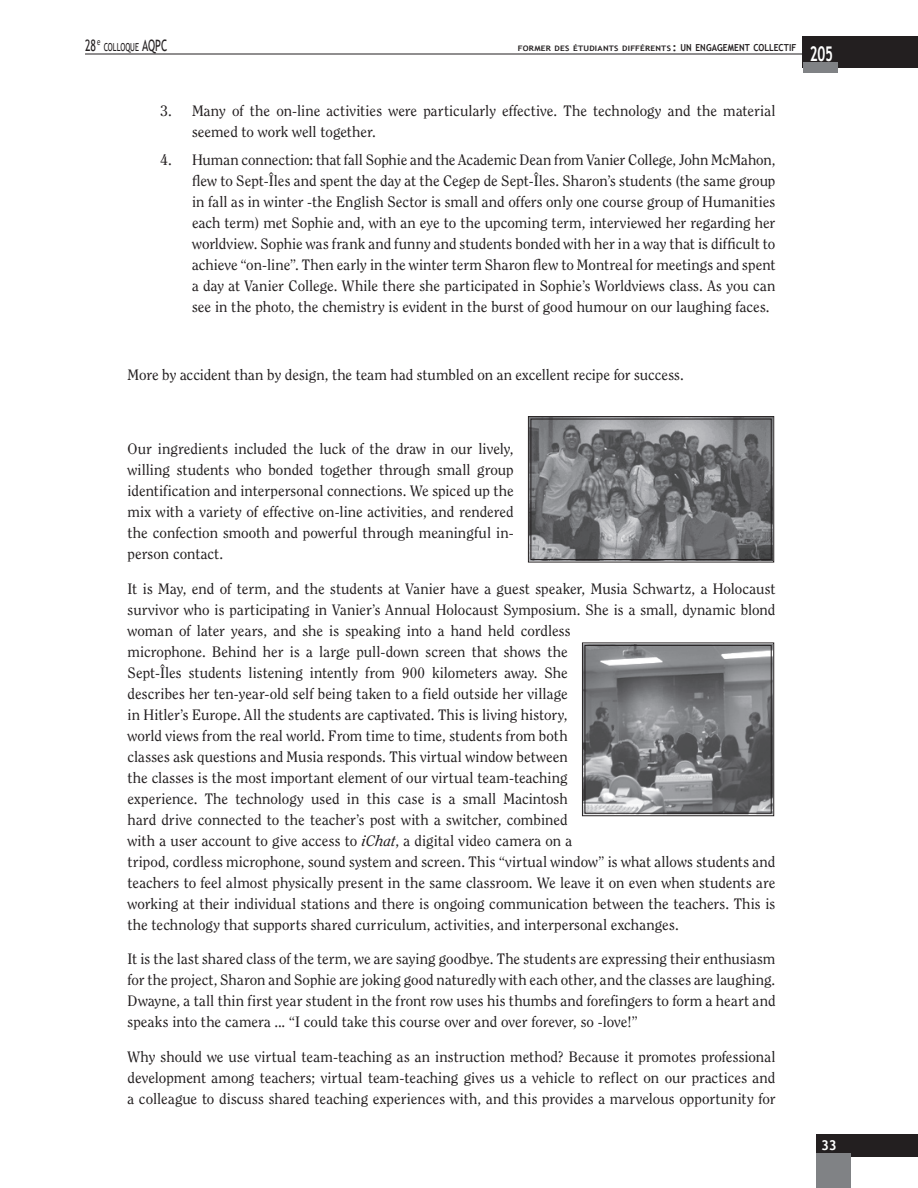
<style>
.page{position:relative;width:918px;height:1188px;background:#fff}
.page>*{position:absolute;margin:0;border:0;box-sizing:border-box;transform-origin:0 0}
.t1{font:700 20.25px "Trebuchet MS";color:#fff;scale:.67 1}
.t2{font:15.75px "Trebuchet MS";color:#231f20;scale:.67 1}
.t3{font:15px/21px "Clearface";color:#231f20;text-align:justify}
.t4{font:700 13.5px "Trebuchet MS";color:#fff}
.t5{font:10.95px "Trebuchet MS";color:#231f20;scale:.67 1}
.t6{font:700 7.5px "Trebuchet MS";letter-spacing:.025em;color:#231f20;scale:1.11 1}
.s1{font-size:15.75px}
.s2{font-size:10.8px}
.s3{font-size:9.6px}
.s4{font-style:italic}
</style>
<div class="page">
<svg style="left:528px;top:416px;width:246px;height:147px;background:#77787b"></svg>
<div style="left:531px;top:419px;width:241px;height:141px;border:1px solid #231f20"></div>
<svg style="left:582px;top:642px;width:192px;height:174px;background:#7e7f81"></svg>
<div style="left:585px;top:645px;width:186px;height:169px;border:1px solid #231f20"></div>
<hr style="left:85px;top:54px;width:752px;height:1px;background:#231f20">
<div style="left:803px;top:36px;width:115px;height:31px;background:#231f20"></div>
<div style="left:803px;top:63px;width:35px;height:10px;background:#808285"></div>
<div style="left:816px;top:1134px;width:102px;height:22px;background:#231f20"></div>
<div style="left:816px;top:1153px;width:35px;height:35px;background:#808285"></div>
<p class="t2" style="left:85px;top:36px;width:25px">28 <sup>E</sup></p>
<p class="t5" style="left:104px;top:40px;width:97px">COLLOQUE <span class="s1">AQPC</span></p>
<h1 class="t1" style="left:810px;top:41px;width:36px">205</h1>
<p class="t6" style="left:518px;top:43px;width:253px">FORMER DES ÉTUDIANTS DIFFÉRENTS <span class="s2">:</span> <span class="s3">UN ENGAGEMENT COLLECTIF</span></p>
<p class="t3" style="left:192px;top:100px;width:585px;text-indent:-32px">3. Many of the on-line activities were particularly effective. The technology and the material seemed to work well together.</p>
<p class="t3" style="left:192px;top:149px;width:585px;text-indent:-32px">4. Human connection: that fall Sophie and the Academic Dean from Vanier College, John McMahon, flew to Sept-Îles and spent the day at the Cegep de Sept-Îles. Sharon’s students (the same group in fall as in winter -the English Sector is small and offers only one course group of Humanities each term) met Sophie and, with an eye to the upcoming term, interviewed her regarding her worldview. Sophie was frank and funny and students bonded with her in a way that is difficult to achieve “on-line”. Then early in the winter term Sharon flew to Montreal for meetings and spent a day at Vanier College. While there she participated in Sophie’s Worldviews class. As you can see in the photo, the chemistry is evident in the burst of good humour on our laughing faces.</p>
<p class="t3" style="left:128px;top:364px;width:558px">More by accident than by design, the team had stumbled on an excellent recipe for success.</p>
<p class="t3" style="left:128px;top:438px;width:388px">Our ingredients included the luck of the draw in our lively, willing students who bonded together through small group identification and interpersonal connections. We spiced up the mix with a variety of effective on-line activities, and rendered the confection smooth and powerful through meaningful in&shy;person contact.</p>
<p class="t3" style="left:128px;top:578px;width:649px;text-align:left">It is May, end of term, and the students at Vanier have a guest speaker, Musia Schwartz, a Holocaust survivor who is participating in Vanier’s Annual Holocaust Symposium. She is a small, dynamic blond woman of later years, and she is speaking into a hand held cordless<br>microphone. Behind her is a large pull-down screen that shows the<br>Sept-Îles students listening intently from 900 kilometers away. She<br>describes her ten-year-old self being taken to a field outside her village<br>in Hitler’s Europe. All the students are captivated. This is living history,<br>world views from the real world. From time to time, students from both<br>classes ask questions and Musia responds. This virtual window between<br>the classes is the most important element of our virtual team-teaching<br>experience. The technology used in this case is a small Macintosh<br>hard drive connected to the teacher’s post with a switcher, combined<br>with a user account to give access to <span class="s4">iChat</span>, a digital video camera on a<br>tripod, cordless microphone, sound system and screen. This “virtual window” is what allows students and teachers to feel almost physically present in the same classroom. We leave it on even when students are working at their individual stations and there is ongoing communication between the teachers. This is the technology that supports shared curriculum, activities, and interpersonal exchanges.</p>
<p class="t3" style="left:128px;top:948px;width:649px">It is the last shared class of the term, we are saying goodbye. The students are expressing their enthusiasm for the project, Sharon and Sophie are joking good naturedly with each other, and the classes are laughing.<br>Dwayne, a tall thin first year student in the front row uses his thumbs and forefingers to form a heart and speaks into the camera ... “I could take this course over and over forever, so -love!”</p>
<p class="t3" style="left:128px;top:1046px;width:649px">Why should we use virtual team-teaching as an instruction method? Because it promotes professional development among teachers; virtual team-teaching gives us a vehicle to reflect on our practices and a colleague to discuss shared teaching experiences with, and this provides a marvelous opportunity for</p>
<p class="t4" style="left:821px;top:1137px;width:17px">33</p>
</div>
